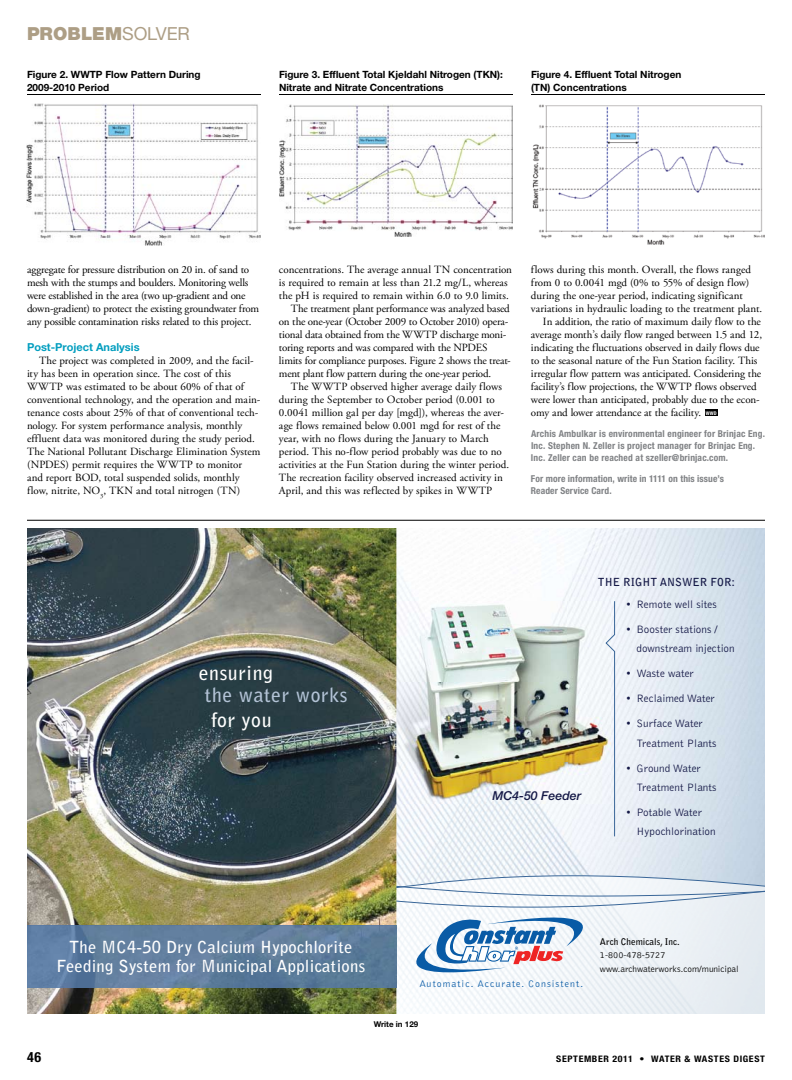
<style>
.page{position:relative;width:792px;height:1080px;background:#fff}
.page>*{position:absolute;margin:0;border:0;box-sizing:border-box;transform-origin:0 0}
.t1{font:700 19.7px "Bell Gothic";letter-spacing:.03em;color:#fff}
.t2{font:700 19.7px "Bell Gothic";letter-spacing:.03em;color:#b3c3d6}
.t3{font:900 18px "Helvetica Neue LT Std";letter-spacing:.005em;color:#ad9e85}
.t4{font:700 16.6px/19.9px "Bell Gothic";letter-spacing:.015em;color:#fff;text-align:center}
.t5{font:700 condensed 14px "Helvetica Neue LT Std";color:#000}
.t6{font:italic 500 12.3px "Helvetica Neue";letter-spacing:.005em;color:#141846}
.t7{font:300 11.1px/19.1px "Bell Gothic";letter-spacing:.005em;color:#141846}
.t8{font:700 11.1px "Bell Gothic";letter-spacing:.005em;color:#141846}
.t9{font:11px/13px "Adobe Garamond Pro";letter-spacing:-.005em;color:#000}
.t10{font:11px "Adobe Garamond Pro";letter-spacing:-.025em;color:#000}
.t11{font:700 11px "Helvetica Neue LT Std";color:#039ebf}
.t12{font:700 10px/13px "Helvetica Neue LT Std";color:#000}
.t13{font:300 9.8px "Bell Gothic";letter-spacing:.1em;color:#095ba6}
.t14{font:700 condensed 9.5px/12px "Helvetica Neue LT Std";letter-spacing:.015em;color:#808285}
.t15{font:300 9.2px/13.5px "Bell Gothic";color:#000}
.t16{font:700 9.2px "Bell Gothic";color:#000}
.t17{font:700 condensed 9px "Helvetica Neue LT Std";letter-spacing:.06em;color:#000;scale:1.1 1}
.t18{font:700 8px "Helvetica Neue LT Std";color:#000}
.s1{font-weight:400}
.s2{font-family:"Helvetica Neue LT Std";font-weight:700;font-stretch:condensed;font-size:5px;color:#fff}
</style>
<div class="page">
<div style="left:705px;top:410px;width:12px;height:6px;background:#000"></div>
<img style="left:396px;top:528px;width:369px;height:347px">
<img style="left:396px;top:990px;width:369px;height:24px">
<img style="left:396px;top:602px;width:210px;height:201px">
<img style="left:27px;top:528px;width:369px;height:486px">
<svg style="left:606px;top:601px;width:9px;height:236px"></svg>
<svg style="left:27px;top:875px;width:738px;height:115px"></svg>
<hr style="left:27px;top:520px;width:738px;height:1px;background:#000">
<img style="left:27px;top:104px;width:234px;height:142px">
<img style="left:279px;top:104px;width:234px;height:133px">
<img style="left:532px;top:104px;width:233px;height:140px">
<hr style="left:531px;top:94px;width:234px;height:1px;background:#000">
<hr style="left:279px;top:94px;width:234px;height:1px;background:#000">
<hr style="left:27px;top:94px;width:234px;height:1px;background:#000">
<h2 class="t3" style="left:27px;top:23px;width:164px">PROBLEM<span class="s1">SOLVER</span></h2>
<p class="t12" style="left:27px;top:68px;width:175px">Figure 2. WWTP Flow Pattern During<br>2009-2010 Period</p>
<p class="t12" style="left:279px;top:68px;width:226px">Figure 3. Effluent Total Kjeldahl Nitrogen (TKN):<br>Nitrate and Nitrate Concentrations</p>
<p class="t12" style="left:531px;top:68px;width:152px">Figure 4. Effluent Total Nitrogen (TN) Concentrations</p>
<p class="t9" style="left:27px;top:263px;width:234px">aggregate for pressure distribution on 20 in. of sand to mesh with the stumps and boulders. Monitoring wells were established in the area (two up-gradient and one down-gradient) to protect the existing groundwater from any possible contamination risks related to this project.</p>
<p class="t11" style="left:27px;top:340px;width:114px">Post-Project Analysis</p>
<p class="t9" style="left:27px;top:354px;width:235px;text-indent:12px">The project was completed in 2009, and the facil&shy;ity has been in operation since. The cost of this WWTP was estimated to be about 60% of that of conventional technology, and the operation and main&shy;tenance costs about 25% of that of conventional tech&shy;nology. For system performance analysis, monthly effluent data was monitored during the study period.<br>The National Pollutant Discharge Elimination System (NPDES) permit requires the WWTP to monitor and report BOD, total suspended solids, monthly flow, nitrite, NO<sub>3</sub>, TKN and total nitrogen (TN)</p>
<p class="t9" style="left:279px;top:263px;width:235px">concentrations. The average annual TN concentration</p>
<p class="t9" style="left:279px;top:276px;width:230px">is required to remain at less than 21.2 mg/L, whereas</p>
<p class="t9" style="left:279px;top:289px;width:231px">the pH is required to remain within 6.0 to 9.0 limits.</p>
<p class="t9" style="left:291px;top:302px;width:220px">The treatment plant performance was analyzed based</p>
<p class="t10" style="left:279px;top:315px;width:231px">on the one-year (October 2009 to October 2010) opera-</p>
<p class="t9" style="left:279px;top:328px;width:229px">tional data obtained from the WWTP discharge moni-</p>
<p class="t9" style="left:279px;top:341px;width:210px">toring reports and was compared with the NPDES</p>
<p class="t9" style="left:279px;top:354px;width:233px">limits for compliance purposes. Figure 2 shows the treat-</p>
<p class="t9" style="left:279px;top:367px;width:214px">ment plant flow pattern during the one-year period.</p>
<p class="t9" style="left:291px;top:380px;width:213px">The WWTP observed higher average daily flows</p>
<p class="t9" style="left:279px;top:393px;width:217px">during the September to October period (0.001 to</p>
<p class="t9" style="left:279px;top:406px;width:226px">0.0041 million gal per day [mgd]), whereas the aver-</p>
<p class="t9" style="left:279px;top:419px;width:223px">age flows remained below 0.001 mgd for rest of the</p>
<p class="t9" style="left:279px;top:432px;width:211px">year, with no flows during the January to March</p>
<p class="t9" style="left:279px;top:445px;width:224px">period. This no-flow period probably was due to no</p>
<p class="t9" style="left:279px;top:458px;width:232px">activities at the Fun Station during the winter period.</p>
<p class="t9" style="left:279px;top:471px;width:225px">The recreation facility observed increased activity in</p>
<p class="t9" style="left:279px;top:484px;width:215px">April, and this was reflected by spikes in WWTP</p>
<p class="t9" style="left:531px;top:263px;width:222px">flows during this month. Overall, the flows ranged</p>
<p class="t9" style="left:531px;top:276px;width:220px">from 0 to 0.0041 mgd (0% to 55% of design flow)</p>
<p class="t9" style="left:531px;top:289px;width:213px">during the one-year period, indicating significant</p>
<p class="t9" style="left:531px;top:302px;width:233px">variations in hydraulic loading to the treatment plant.</p>
<p class="t9" style="left:543px;top:315px;width:219px">In addition, the ratio of maximum daily flow to the</p>
<p class="t9" style="left:531px;top:328px;width:233px">average month’s daily flow ranged between 1.5 and 12,</p>
<p class="t9" style="left:531px;top:341px;width:230px">indicating the fluctuations observed in daily flows due</p>
<p class="t9" style="left:531px;top:354px;width:228px">to the seasonal nature of the Fun Station facility. This</p>
<p class="t9" style="left:531px;top:367px;width:232px">irregular flow pattern was anticipated. Considering the</p>
<p class="t9" style="left:531px;top:380px;width:227px">facility’s flow projections, the WWTP flows observed</p>
<p class="t9" style="left:531px;top:393px;width:230px">were lower than anticipated, probably due to the econ-</p>
<p class="t9" style="left:531px;top:406px;width:187px">omy and lower attendance at the facility. <span class="s2">WWD</span></p>
<p class="t14" style="left:531px;top:427px;width:236px">Archis Ambulkar is environmental engineer for Brinjac Eng.<br>Inc. Stephen N. Zeller is project manager for Brinjac Eng.<br>Inc. Zeller can be reached at szeller@brinjac.com.</p>
<p class="t14" style="left:531px;top:473px;width:194px">For more information, write in 1111 on this issue’s<br>Reader Service Card.</p>
<p class="t8" style="left:598px;top:575px;width:139px">THE RIGHT ANSWER FOR:</p>
<h1 class="t1" style="left:199px;top:661px;width:76px">ensuring</h1>
<h1 class="t2" style="left:205px;top:683px;width:144px">the water works</h1>
<h1 class="t1" style="left:211px;top:708px;width:62px">for you</h1>
<p class="t6" style="left:492px;top:788px;width:91px">MC4-50 Feeder</p>
<p class="t7" style="left:626px;top:595px;width:93px">• Remote well sites</p>
<p class="t7" style="left:637px;top:620px;width:100px;text-indent:-11px">• Booster stations / downstream injection</p>
<p class="t7" style="left:626px;top:664px;width:70px">• Waste water</p>
<p class="t7" style="left:626px;top:689px;width:91px">• Reclaimed Water</p>
<p class="t7" style="left:637px;top:714px;width:82px;text-indent:-11px">• Surface Water<br>Treatment Plants</p>
<p class="t7" style="left:637px;top:759px;width:82px;text-indent:-11px">• Ground Water<br>Treatment Plants</p>
<p class="t7" style="left:637px;top:803px;width:81px;text-indent:-11px">• Potable Water<br>Hypochlorination</p>
<h3 class="t4" style="left:57px;top:937px;width:310px">The MC4-50 Dry Calcium Hypochlorite<br>Feeding System for Municipal Applications</h3>
<p class="t13" style="left:419px;top:978px;width:165px">Automatic. Accurate. Consistent.</p>
<p class="t18" style="left:374px;top:1019px;width:46px">Write in 129</p>
<p class="t16" style="left:600px;top:936px;width:81px">Arch Chemicals, Inc.</p>
<p class="t15" style="left:600px;top:948px;width:140px">1-800-478-5727 www.archwaterworks.com/municipal</p>
<p class="t5" style="left:27px;top:1049px;width:16px">46</p>
<p class="t17" style="left:556px;top:1053px;width:191px">September 2011 • Water &amp; Wastes Digest</p>
</div>
